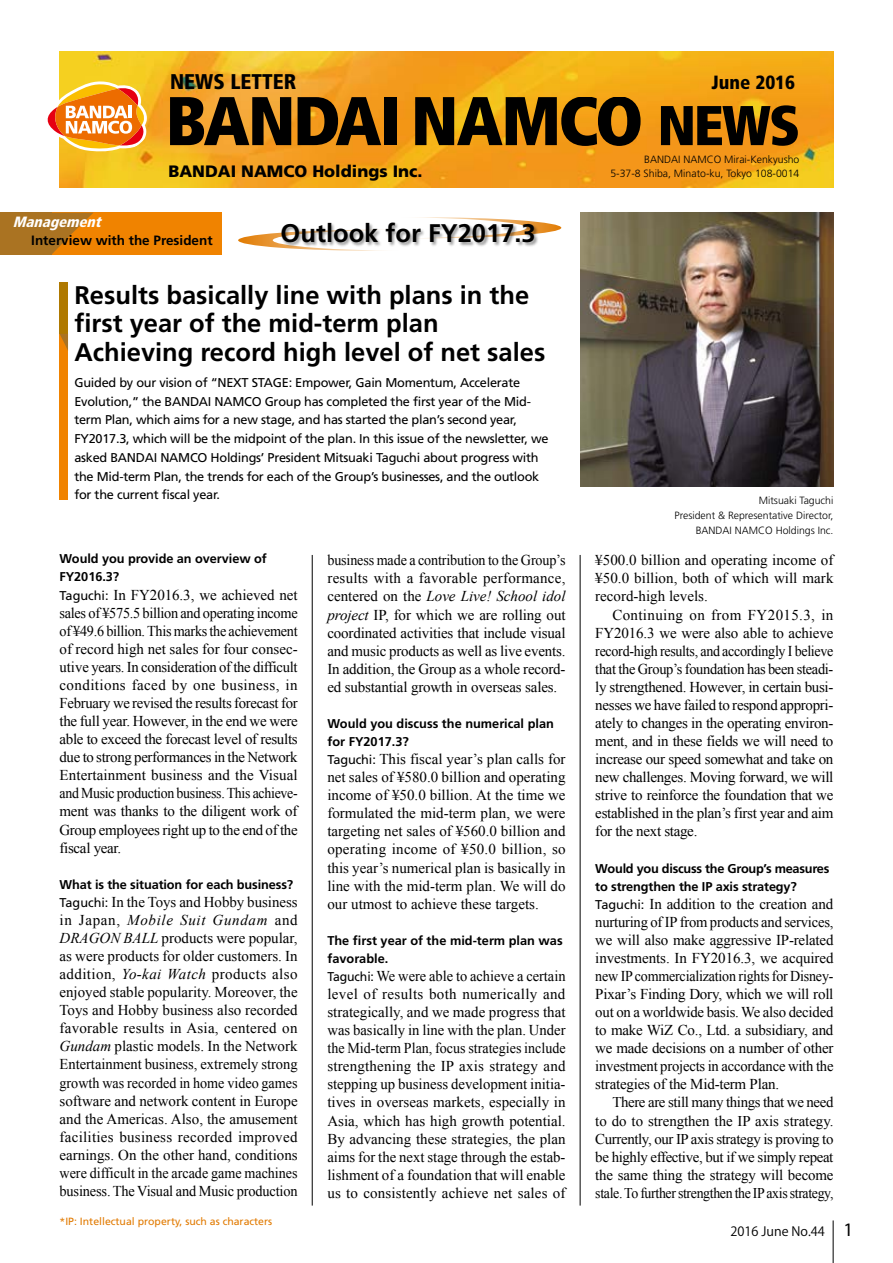
<style>
.page{position:relative;width:893px;height:1263px;background:#fff}
.page>*{position:absolute;margin:0;border:0;box-sizing:border-box;transform-origin:0 0}
.t1{font:700 25.5px/28.5px "Frutiger LT Std";color:#000}
.t2{font:900 condensed 21.3px "Frutiger LT Std";color:#000}
.t3{font:900 condensed 19.2px "Frutiger LT Std";color:#000}
.t4{font:900 16.5px "Frutiger LT Std";color:#000}
.t5{font:15px/18px "Times New Roman";letter-spacing:-.01em;color:#000;text-align:justify}
.t6{font:15px/18px "Times New Roman";letter-spacing:-.01em;color:#000;text-align:justify;scale:.96 1}
.t7{font:15px/18px "Times New Roman";letter-spacing:-.01em;color:#000;text-align:justify;scale:.94 1}
.t8{font:14.85px/18px "Times New Roman";letter-spacing:-.025em;color:#000;text-align:justify}
.t9{font:italic 900 condensed 14.85px "Frutiger LT Std";color:#fff}
.t10{font:700 13.5px "Frutiger LT Std";color:#000}
.t11{font:12.75px/18.8px "Frutiger LT Std";letter-spacing:-.02em;color:#000}
.t12{font:700 12.75px/18px "Frutiger LT Std";letter-spacing:-.005em;color:#000}
.t13{font:12.75px "Koz Go Pr 6 N";color:#000}
.t14{font:300 10.5px/15px "Frutiger LT Std";color:#000;text-align:right}
.t15{font:10.5px "Frutiger LT Std";color:#e17a00}
.s1{font-family:"Frutiger LT Std";font-size:12.75px}
.s2{font-style:italic}
.s3{font-family:"Myriad Pro";font-size:19.2px}
</style>
<div class="page">
<hr style="left:833px;top:1220px;width:1px;height:43px;background:#000">
<img style="left:60px;top:51px;width:773px;height:136px">
<svg style="left:47px;top:80px;width:100px;height:73px"></svg>
<svg style="left:170px;top:98px;width:121px;height:47px;background:#4e3510"></svg>
<svg style="left:298px;top:98px;width:83px;height:47px;background:#56370a"></svg>
<div style="left:384px;top:98px;width:13px;height:47px;background:#000"></div>
<svg style="left:415px;top:98px;width:226px;height:48px;background:#5e4009"></svg>
<svg style="left:661px;top:105px;width:137px;height:41px;background:#593808"></svg>
<hr style="left:312px;top:555px;width:1px;height:650px;background:#000">
<hr style="left:580px;top:555px;width:1px;height:650px;background:#000">
<div style="left:60px;top:283px;width:8px;height:51px;background:#af7900"></div>
<div style="left:60px;top:334px;width:8px;height:166px;background:#f08300"></div>
<svg style="left:60px;top:334px;width:8px;height:16px"></svg>
<img style="left:580px;top:213px;width:253px;height:274px">
<svg style="left:238px;top:217px;width:323px;height:34px"></svg>
<div style="left:281px;top:222px;width:258px;height:25px;background:#000;opacity:.4"></div>
<div style="left:51px;top:213px;width:170px;height:42px;background:#f08300"></div>
<div style="left:0;top:213px;width:51px;height:42px;background:#aa7322"></div>
<svg style="left:51px;top:213px;width:42px;height:42px"></svg>
<h2 class="t2" style="left:170px;top:69px;width:128px">NEWS LETTER</h2>
<p class="t3" style="left:712px;top:71px;width:85px">June 2016</p>
<p class="t14" style="left:644px;top:152px;width:157px">BANDAI NAMCO Mirai-Kenkyusho</p>
<p class="t4" style="left:168px;top:161px;width:256px">BANDAI NAMCO Holdings Inc.</p>
<p class="t14" style="left:610px;top:166px;width:191px">5-37-8 Shiba, Minato-ku, Tokyo 108-0014</p>
<p class="t9" style="left:13px;top:213px;width:94px">Management</p>
<p class="t10" style="left:31px;top:232px;width:183px">Interview with the President</p>
<h1 class="t1" style="left:281px;top:219px;width:257px">Outlook for FY2017.3</h1>
<h1 class="t1" style="left:74px;top:281px;width:472px">Results basically line with plans in the first year of the mid-term plan<br>Achieving record high level of net sales</h1>
<p class="t11" style="left:74px;top:373px;width:476px">Guided by our vision of “NEXT STAGE: Empower, Gain Momentum, Accelerate Evolution,” the BANDAI NAMCO Group has completed the first year of the Mid&shy;term Plan, which aims for a new stage, and has started the plan’s second year, FY2017.3, which will be the midpoint of the plan. In this issue of the newsletter, we asked BANDAI NAMCO Holdings’ President Mitsuaki Taguchi about progress with the Mid-term Plan, the trends for each of the Group’s businesses, and the outlook for the current fiscal year.</p>
<p class="t12" style="left:60px;top:550px;width:209px">Would you provide an overview of<br>FY2016.3?</p>
<p class="t5" style="left:60px;top:585px;width:240px"><span class="s1">Taguchi:</span> In FY2016.3, we achieved net sales of ¥575.5 billion and operating income of ¥49.6 billion. This marks the achievement of record high net sales for four consec&shy;utive years. In consideration of the difficult conditions faced by one business, in February we revised the results forecast for the full year. However, in the end we were able to exceed the forecast level of results due to strong performances in the Network Entertainment business and the Visual and Music production business. This achieve&shy;ment was thanks to the diligent work of Group employees right up to the end of the fiscal year.</p>
<p class="t12" style="left:60px;top:875px;width:235px">What is the situation for each business?</p>
<p class="t5" style="left:60px;top:892px;width:240px"><span class="s1">Taguchi:</span> In the Toys and Hobby business in Japan, <span class="s2">Mobile Suit Gundam</span> and <span class="s2">DRAGON BALL</span> products were popular, as were products for older customers. In addition, <span class="s2">Yo-kai Watch</span> products also enjoyed stable popularity. Moreover, the Toys and Hobby business also recorded favorable results in Asia, centered on <span class="s2">Gundam</span> plastic models. In the Network Entertainment business, extremely strong growth was recorded in home video games software and network content in Europe and the Americas. Also, the amusement facilities business recorded improved earnings. On the other hand, conditions were difficult in the arcade game machines business. The Visual and Music production</p>
<p class="t15" style="left:60px;top:1215px;width:214px">*IP: Intellectual property, such as characters</p>
<p class="t7" style="left:327px;top:551px;width:255px">business made a contribution to the Group’s results with a favorable performance, centered on the <span class="s2">Love Live! School idol project</span> IP, for which we are rolling out coordinated activities that include visual and music products as well as live events.<br>In addition, the Group as a whole record&shy;ed substantial growth in overseas sales.</p>
<p class="t12" style="left:327px;top:714px;width:228px">Would you discuss the numerical plan for FY2017.3?</p>
<p class="t5" style="left:327px;top:750px;width:240px"><span class="s1">Taguchi:</span> This fiscal year’s plan calls for net sales of ¥580.0 billion and operating income of ¥50.0 billion. At the time we formulated the mid-term plan, we were targeting net sales of ¥560.0 billion and operating income of ¥50.0 billion, so this year’s numerical plan is basically in line with the mid-term plan. We will do our utmost to achieve these targets.</p>
<p class="t12" style="left:327px;top:931px;width:237px">The first year of the mid-term plan was favorable.</p>
<p class="t6" style="left:327px;top:967px;width:250px"><span class="s1">Taguchi:</span> We were able to achieve a certain level of results both numerically and strategically, and we made progress that was basically in line with the plan. Under the Mid-term Plan, focus strategies include strengthening the IP axis strategy and stepping up business development initia&shy;tives in overseas markets, especially in Asia, which has high growth potential.<br>By advancing these strategies, the plan aims for the next stage through the estab&shy;lishment of a foundation that will enable us to consistently achieve net sales of</p>
<p class="t14" style="left:675px;top:493px;width:160px">Mitsuaki Taguchi<br>President &amp; Representative Director,<br>BANDAI NAMCO Holdings Inc.</p>
<p class="t5" style="left:595px;top:551px;width:240px">¥500.0 billion and operating income of ¥50.0 billion, both of which will mark record-high levels.</p>
<p class="t5" style="left:595px;top:605px;width:240px;text-indent:17px">Continuing on from FY2015.3, in FY2016.3 we were also able to achieve record-high results, and accordingly I believe that the Group’s foundation has been steadi&shy;ly strengthened. However, in certain busi&shy;nesses we have failed to respond appropri&shy;ately to changes in the operating environ&shy;ment, and in these fields we will need to increase our speed somewhat and take on new challenges. Moving forward, we will strive to reinforce the foundation that we established in the plan’s first year and aim for the next stage.</p>
<p class="t12" style="left:595px;top:859px;width:236px">Would you discuss the Group’s measures to strengthen the IP axis strategy?</p>
<p class="t5" style="left:595px;top:894px;width:240px"><span class="s1">Taguchi:</span> In addition to the creation and nurturing of IP from products and services, we will also make aggressive IP-related investments. In FY2016.3, we acquired new IP commercialization rights for Disney-Pixar’s Finding Dory, which we will roll out on a worldwide basis. We also decided to make WiZ Co., Ltd. a subsidiary, and we made decisions on a number of other investment projects in accordance with the strategies of the Mid-term Plan.</p>
<p class="t8" style="left:595px;top:1093px;width:240px;text-indent:17px">There are still many things that we need to do to strengthen the IP axis strategy.<br>Currently, our IP axis strategy is proving to be highly effective, but if we simply repeat the same thing the strategy will become stale. To further strengthen the IP axis strategy,</p>
<p class="t13" style="left:730px;top:1224px;width:124px">2016 June No.44 <span class="s3">1</span></p>
</div>
